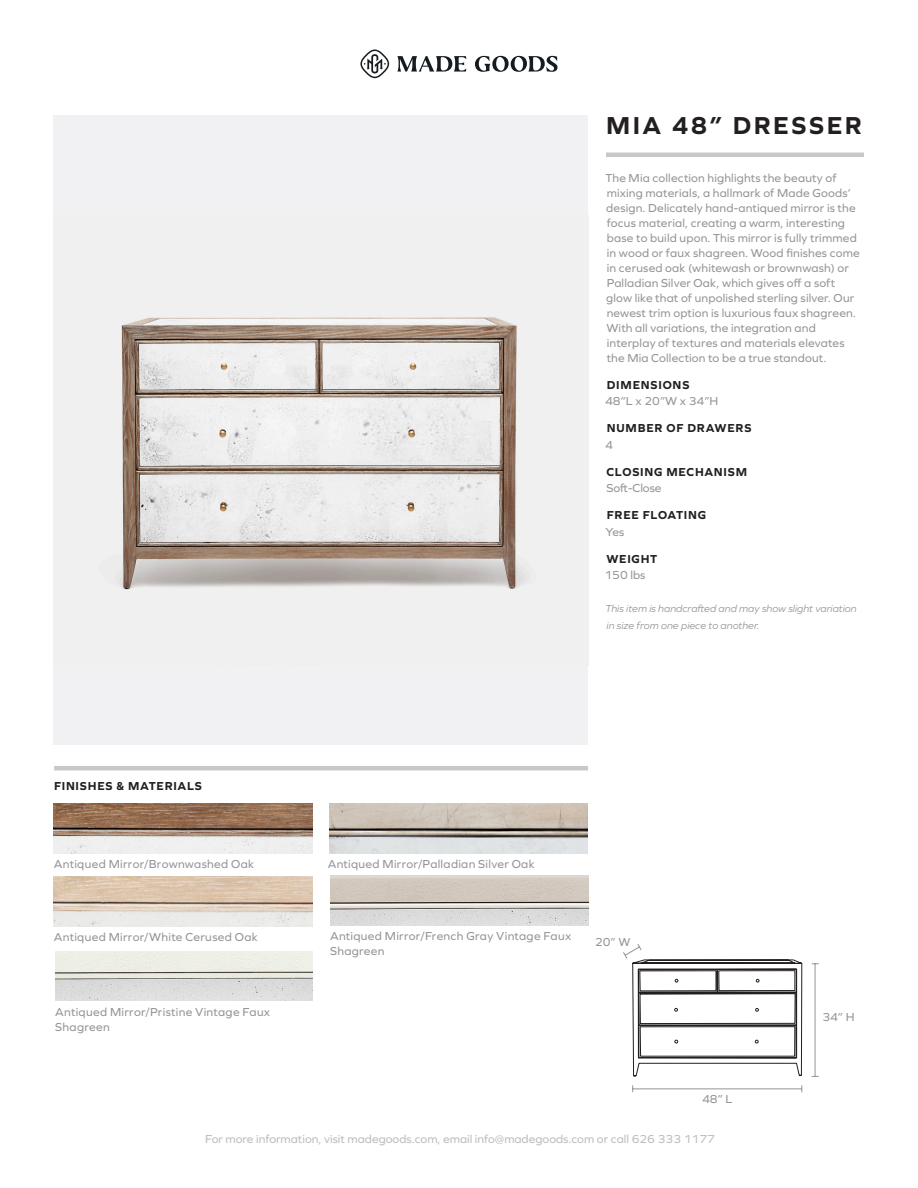
<style>
.page{position:relative;width:918px;height:1188px;background:#fff}
.page>*{position:absolute;margin:0;border:0;box-sizing:border-box;transform-origin:0 0}
.t1{font:700 25.5px "Graphie";letter-spacing:.1em;color:#231f20}
.t2{font:12px/15px "Graphie";letter-spacing:.015em;color:#939598}
.t3{font:12px "Graphie";color:#bcbdc0}
.t4{font:700 12px "Graphie";letter-spacing:.065em;color:#231f20}
.t5{font:italic 10.5px/16.5px "Graphie";color:#939598}
</style>
<div class="page">
<hr style="left:606px;top:153px;width:258px;height:4px;background:#c7c8ca">
<svg style="left:397px;top:56px;width:161px;height:16px"></svg>
<svg style="left:360px;top:50px;width:29px;height:28px"></svg>
<hr style="left:54px;top:766px;width:534px;height:4px;background:#c7c8ca">
<div style="left:54px;top:116px;width:534px;height:629px;background:#f1f1f3"></div>
<img style="left:115px;top:317px;width:414px;height:273px">
<hr style="left:815px;top:964px;width:1px;height:112px;background:#939598">
<svg style="left:623px;top:951px;width:9px;height:8px"></svg>
<svg style="left:632px;top:944px;width:171px;height:149px"></svg>
<img style="left:329px;top:803px;width:258px;height:51px">
<img style="left:54px;top:804px;width:258px;height:50px">
<img style="left:54px;top:877px;width:258px;height:49px">
<img style="left:330px;top:876px;width:258px;height:49px">
<img style="left:55px;top:951px;width:257px;height:50px">
<p class="t1" style="left:606px;top:110px;width:257px">MIA 48” DRESSER</p>
<p class="t2" style="left:605px;top:170px;width:256px">The Mia collection highlights the beauty of mixing materials, a hallmark of Made Goods’ design. Delicately hand-antiqued mirror is the focus material, creating a warm, interesting base to build upon. This mirror is fully trimmed in wood or faux shagreen. Wood finishes come in cerused oak (whitewash or brownwash) or Palladian Silver Oak, which gives off a soft glow like that of unpolished sterling silver. Our newest trim option is luxurious faux shagreen.<br>With all variations, the integration and interplay of textures and materials elevates the Mia Collection to be a true standout.</p>
<p class="t4" style="left:607px;top:378px;width:84px">DIMENSIONS</p>
<p class="t2" style="left:605px;top:393px;width:115px">48”L x 20”W x 34”H</p>
<p class="t4" style="left:607px;top:421px;width:146px">NUMBER OF DRAWERS</p>
<p class="t2" style="left:605px;top:437px;width:9px">4</p>
<p class="t4" style="left:606px;top:465px;width:142px">CLOSING MECHANISM</p>
<p class="t2" style="left:607px;top:480px;width:57px">Soft-Close</p>
<p class="t4" style="left:607px;top:508px;width:101px">FREE FLOATING</p>
<p class="t2" style="left:606px;top:524px;width:20px">Yes</p>
<p class="t4" style="left:606px;top:552px;width:52px">WEIGHT</p>
<p class="t2" style="left:604px;top:567px;width:42px">150 lbs</p>
<p class="t5" style="left:605px;top:600px;width:253px">This item is handcrafted and may show slight variation in size from one piece to another.</p>
<p class="t4" style="left:54px;top:779px;width:149px">FINISHES &amp; MATERIALS</p>
<p class="t2" style="left:54px;top:856px;width:202px">Antiqued Mirror/Brownwashed Oak</p>
<p class="t2" style="left:328px;top:856px;width:208px">Antiqued Mirror/Palladian Silver Oak</p>
<p class="t2" style="left:54px;top:929px;width:205px">Antiqued Mirror/White Cerused Oak</p>
<p class="t2" style="left:330px;top:928px;width:243px">Antiqued Mirror/French Gray Vintage Faux<br>Shagreen</p>
<p class="t2" style="left:55px;top:1004px;width:217px">Antiqued Mirror/Pristine Vintage Faux<br>Shagreen</p>
<p class="t2" style="left:595px;top:935px;width:37px">20” W</p>
<p class="t2" style="left:702px;top:1091px;width:32px">48” L</p>
<p class="t2" style="left:822px;top:1009px;width:34px">34” H</p>
<p class="t3" style="left:205px;top:1132px;width:511px">For more information, visit madegoods.com, email info@madegoods.com or call 626 333 1177</p>
</div>
